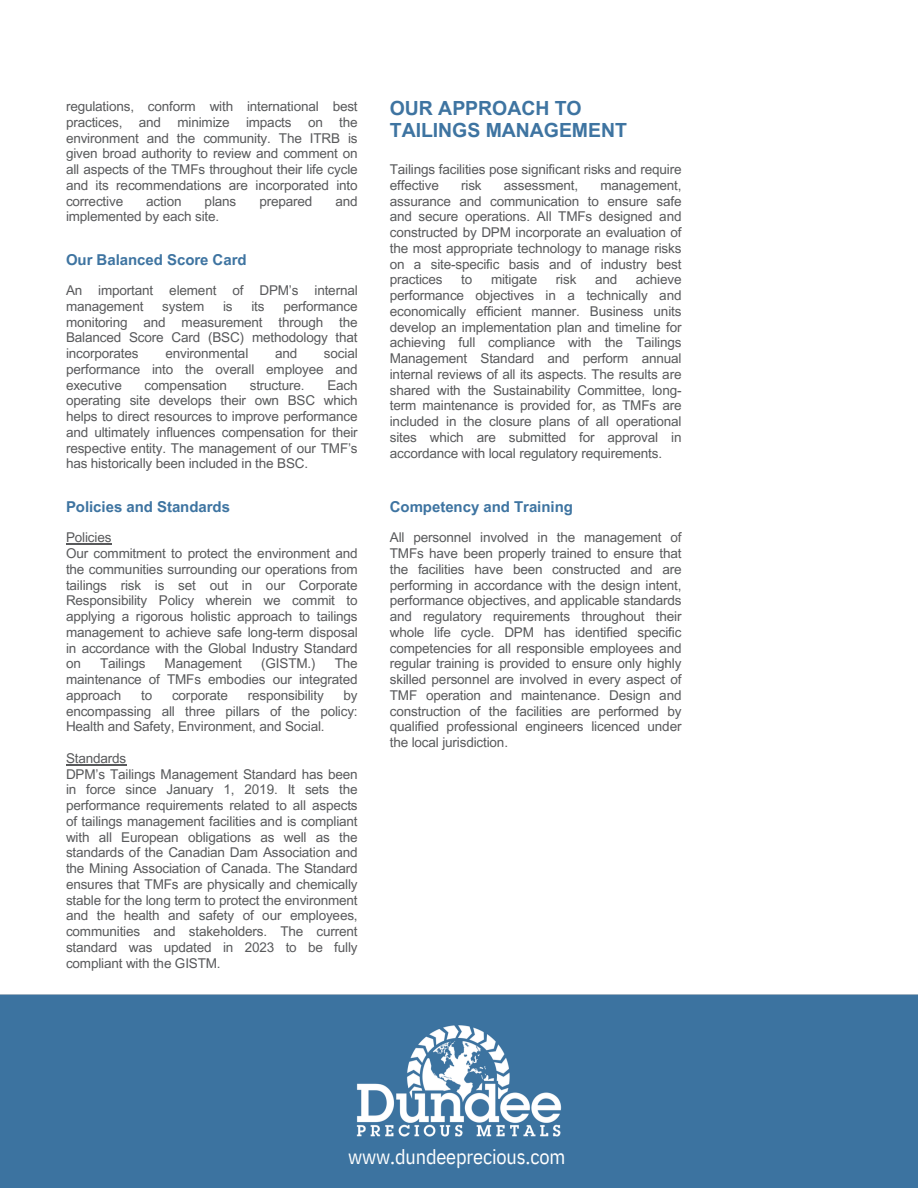
<style>
.page{position:relative;width:918px;height:1188px;background:#fff}
.page>*{position:absolute;margin:0;border:0;box-sizing:border-box;transform-origin:0 0}
.t1{font:20.25px "IBM Plex Sans Cond";letter-spacing:-.01em;color:#fff}
.t2{font:700 19.5px/22.5px "Arial MT Pro";letter-spacing:-.005em;color:#3e74a1}
.t3{font:700 15px "Arial MT Pro";letter-spacing:-.005em;color:#3e74a1}
.t4{font:13.5px/15.8px "Arial MT Pro";letter-spacing:-.01em;color:#58595b;text-align:justify}
</style>
<div class="page">
<div style="left:0;top:994px;width:918px;height:194px;background:#3c73a0"></div>
<hr style="left:66px;top:543px;width:45px;height:2px;background:#58595b">
<hr style="left:66px;top:764px;width:60px;height:1px;background:#58595b">
<p class="t4" style="left:66px;top:100px;width:293px">regulations, conform with international best practices, and minimize impacts on the environment and the community. The ITRB is given broad authority to review and comment on all aspects of the TMFs throughout their life cycle and its recommendations are incorporated into corrective</p>
<p class="t4" style="left:146px;top:195px;width:37px">action</p>
<p class="t4" style="left:205px;top:195px;width:33px">plans</p>
<p class="t4" style="left:259px;top:195px;width:54px">prepared</p>
<p class="t4" style="left:336px;top:195px;width:24px">and</p>
<p class="t4" style="left:66px;top:211px;width:155px">implemented by each site.</p>
<h1 class="t3" style="left:66px;top:254px;width:182px">Our Balanced Score Card</h1>
<p class="t4" style="left:66px;top:284px;width:293px">An important element of DPM’s internal management</p>
<p class="t4" style="left:66px;top:300px;width:293px;text-indent:217px">performance monitoring and measurement through the Balanced Score Card (BSC) methodology that incorporates</p>
<p class="t4" style="left:162px;top:300px;width:44px">system</p>
<p class="t4" style="left:223px;top:300px;width:11px">is</p>
<p class="t4" style="left:251px;top:300px;width:15px">its</p>
<p class="t4" style="left:66px;top:347px;width:293px;text-indent:258px">social performance into the overall employee and executive</p>
<p class="t4" style="left:165px;top:347px;width:84px">environmental</p>
<p class="t4" style="left:275px;top:347px;width:24px">and</p>
<p class="t4" style="left:66px;top:379px;width:293px;text-indent:261px">Each operating site develops their own BSC which helps to direct resources to improve performance and ultimately influences compensation for their respective entity. The management of our TMF’s has historically been included in the BSC.</p>
<h3 class="t3" style="left:66px;top:501px;width:166px">Policies and Standards</h3>
<h3 class="t4" style="left:66px;top:531px;width:47px">Policies</h3>
<p class="t4" style="left:66px;top:547px;width:293px">Our commitment to protect the environment and the communities surrounding our operations from tailings risk is set out in our Corporate Responsibility Policy wherein we commit to applying a rigorous holistic approach to tailings management to achieve safe long-term disposal in accordance with the Global Industry Standard on</p>
<p class="t4" style="left:145px;top:379px;width:84px">compensation</p>
<p class="t4" style="left:250px;top:379px;width:56px">structure.</p>
<p class="t4" style="left:100px;top:657px;width:47px">Tailings</p>
<p class="t4" style="left:165px;top:657px;width:79px">Management</p>
<p class="t4" style="left:261px;top:657px;width:56px">(GISTM.)</p>
<p class="t4" style="left:66px;top:657px;width:293px;text-indent:269px">The maintenance of TMFs embodies our integrated approach</p>
<p class="t4" style="left:66px;top:689px;width:293px;text-indent:278px">by encompassing all three pillars of the policy:<br>Health and Safety, Environment, and Social.</p>
<p class="t4" style="left:66px;top:752px;width:62px">Standards</p>
<p class="t4" style="left:66px;top:768px;width:293px">DPM’s Tailings Management Standard has been in force since January 1, 2019. It sets the performance requirements related to all aspects of tailings management facilities and is compliant with all European obligations as well as the standards of the Canadian Dam Association and the Mining Association of Canada. The Standard ensures that TMFs are physically and chemically stable for the long term to protect the environment and the health and safety of our employees, communities and stakeholders. The current standard was updated in 2023 to be fully compliant with the GISTM.</p>
<p class="t4" style="left:141px;top:689px;width:13px">to</p>
<p class="t4" style="left:172px;top:689px;width:57px">corporate</p>
<p class="t4" style="left:248px;top:689px;width:78px">responsibility</p>
<p class="t2" style="left:390px;top:99px;width:239px">OUR APPROACH TO<br>TAILINGS MANAGEMENT</p>
<p class="t4" style="left:390px;top:163px;width:293px">Tailings facilities pose significant risks and require effective</p>
<p class="t4" style="left:461px;top:179px;width:22px">risk</p>
<p class="t4" style="left:504px;top:179px;width:76px">assessment,</p>
<p class="t4" style="left:390px;top:179px;width:293px;text-indent:211px">management, assurance and communication to ensure safe and secure operations. All TMFs designed and constructed by DPM incorporate an evaluation of the most appropriate technology to manage risks on a site-specific basis and of industry best practices</p>
<p class="t4" style="left:390px;top:274px;width:293px;text-indent:246px">achieve performance objectives in a technically and economically efficient manner. Business units develop an implementation plan and timeline for achieving full compliance with the Tailings Management Standard and perform annual internal reviews of all its aspects. The results are shared with the Sustainability Committee, long&shy;term maintenance is provided for, as TMFs are included in the closure plans of all operational sites which are submitted for approval in accordance with local regulatory requirements.</p>
<p class="t4" style="left:461px;top:274px;width:13px">to</p>
<p class="t4" style="left:491px;top:274px;width:48px">mitigate</p>
<p class="t4" style="left:556px;top:274px;width:22px">risk</p>
<p class="t4" style="left:595px;top:274px;width:24px">and</p>
<p class="t3" style="left:390px;top:501px;width:185px">Competency and Training</p>
<h2 class="t4" style="left:390px;top:531px;width:293px">All personnel involved in the management of TMFs have been properly trained to ensure that the facilities have been constructed and are performing in accordance with the design intent, performance objectives, and applicable standards and regulatory requirements throughout their whole life cycle. DPM has identified specific competencies for all responsible employees and regular training is provided to ensure only highly skilled personnel are involved in every aspect of TMF operation and maintenance. Design and construction of the facilities are performed by qualified professional engineers licenced under the local jurisdiction.</h2>
<h3 class="t1" style="left:348px;top:1144px;width:219px">www.dundeeprecious.com</h3>
</div>
